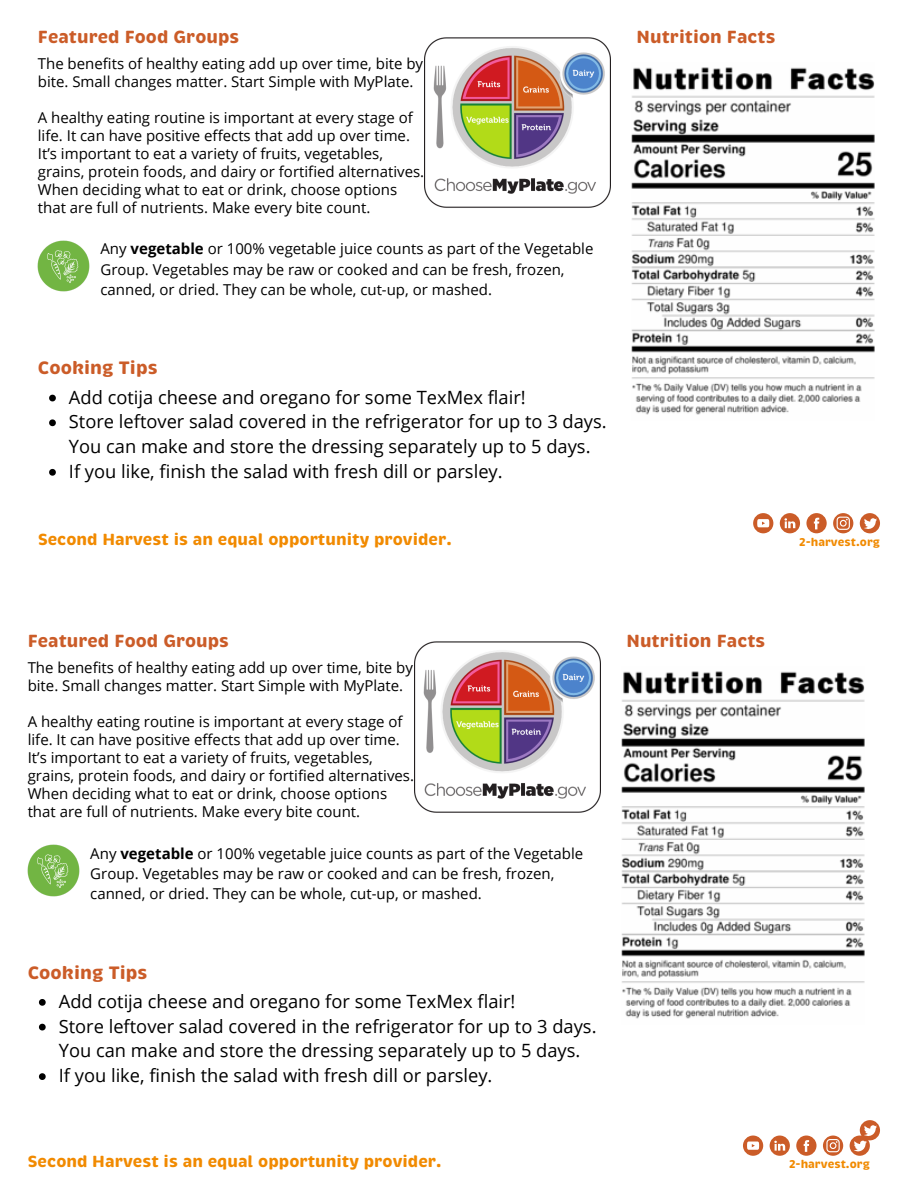
<style>
.page{position:relative;width:918px;height:1188px;background:#fff}
.page>*{position:absolute;margin:0;border:0;box-sizing:border-box;transform-origin:0 0}
.t1{font:700 18.45px "Brevia";color:#cb5c28}
.t2{font:18.3px/24.8px "Open Sans";color:#000}
.t3{font:700 18px "Brevia";color:#cb5c28}
.t4{font:700 16.5px "Brevia";color:#f18a00}
.t5{font:15px/18px "Open Sans";color:#000}
.t6{font:700 11.55px "Brevia";color:#f18a00}
.s1{font-weight:700}
</style>
<div class="page">
<img style="left:425px;top:37px;width:185px;height:171px">
<img style="left:38px;top:240px;width:52px;height:52px">
<img style="left:631px;top:67px;width:243px;height:348px">
<svg style="left:49px;top:395px;width:7px;height:6px"></svg>
<svg style="left:49px;top:419px;width:7px;height:7px"></svg>
<svg style="left:49px;top:469px;width:7px;height:7px"></svg>
<svg style="left:860px;top:513px;width:20px;height:20px"></svg>
<svg style="left:833px;top:513px;width:20px;height:20px"></svg>
<svg style="left:806px;top:513px;width:21px;height:20px"></svg>
<svg style="left:780px;top:513px;width:20px;height:20px"></svg>
<svg style="left:753px;top:513px;width:20px;height:20px"></svg>
<img style="left:415px;top:641px;width:185px;height:171px">
<svg style="left:850px;top:1120px;width:30px;height:36px"></svg>
<svg style="left:823px;top:1136px;width:20px;height:20px"></svg>
<svg style="left:796px;top:1136px;width:21px;height:20px"></svg>
<svg style="left:770px;top:1136px;width:20px;height:20px"></svg>
<svg style="left:743px;top:1136px;width:20px;height:20px"></svg>
<img style="left:28px;top:844px;width:51px;height:52px">
<img style="left:621px;top:671px;width:243px;height:348px">
<svg style="left:39px;top:999px;width:7px;height:7px"></svg>
<svg style="left:39px;top:1024px;width:7px;height:6px"></svg>
<svg style="left:39px;top:1073px;width:7px;height:7px"></svg>
<p class="t3" style="left:38px;top:25px;width:203px">Featured Food Groups</p>
<p class="t5" style="left:38px;top:54px;width:387px">The benefits of healthy eating add up over time, bite by bite. Small changes matter. Start Simple with MyPlate.</p>
<p class="t5" style="left:38px;top:108px;width:388px">A healthy eating routine is important at every stage of life. It can have positive effects that add up over time.<br>It’s important to eat a variety of fruits, vegetables, grains, protein foods, and dairy or fortified alternatives.<br>When deciding what to eat or drink, choose options that are full of nutrients. Make every bite count.</p>
<p class="t5" style="left:100px;top:238px;width:494px;line-height:20.2px">Any <span class="s1">vegetable</span> or 100% vegetable juice counts as part of the Vegetable<br>Group. Vegetables may be raw or cooked and can be fresh, frozen, canned, or dried. They can be whole, cut-up, or mashed.</p>
<p class="t1" style="left:38px;top:356px;width:121px">Cooking Tips</p>
<p class="t2" style="left:69px;top:384px;width:458px">Add cotija cheese and oregano for some TexMex flair!</p>
<p class="t2" style="left:69px;top:409px;width:539px">Store leftover salad covered in the refrigerator for up to 3 days.<br>You can make and store the dressing separately up to 5 days.</p>
<p class="t2" style="left:69px;top:458px;width:435px">If you like, finish the salad with fresh dill or parsley.</p>
<p class="t4" style="left:38px;top:529px;width:415px">Second Harvest is an equal opportunity provider.</p>
<p class="t3" style="left:637px;top:25px;width:141px">Nutrition Facts</p>
<p class="t6" style="left:799px;top:534px;width:82px">2-harvest.org</p>
<p class="t3" style="left:28px;top:629px;width:203px">Featured Food Groups</p>
<p class="t5" style="left:28px;top:658px;width:387px">The benefits of healthy eating add up over time, bite by bite. Small changes matter. Start Simple with MyPlate.</p>
<p class="t5" style="left:28px;top:712px;width:388px">A healthy eating routine is important at every stage of life. It can have positive effects that add up over time.<br>It’s important to eat a variety of fruits, vegetables, grains, protein foods, and dairy or fortified alternatives.<br>When deciding what to eat or drink, choose options that are full of nutrients. Make every bite count.</p>
<p class="t5" style="left:90px;top:843px;width:494px;line-height:20.2px">Any <span class="s1">vegetable</span> or 100% vegetable juice counts as part of the Vegetable<br>Group. Vegetables may be raw or cooked and can be fresh, frozen, canned, or dried. They can be whole, cut-up, or mashed.</p>
<p class="t1" style="left:28px;top:960px;width:121px">Cooking Tips</p>
<p class="t2" style="left:59px;top:989px;width:458px">Add cotija cheese and oregano for some TexMex flair!</p>
<p class="t2" style="left:59px;top:1013px;width:539px">Store leftover salad covered in the refrigerator for up to 3 days.<br>You can make and store the dressing separately up to 5 days.</p>
<p class="t2" style="left:59px;top:1063px;width:435px">If you like, finish the salad with fresh dill or parsley.</p>
<p class="t4" style="left:28px;top:1150px;width:415px">Second Harvest is an equal opportunity provider.</p>
<p class="t3" style="left:626px;top:629px;width:141px">Nutrition Facts</p>
<p class="t6" style="left:789px;top:1156px;width:82px">2-harvest.org</p>
</div>
